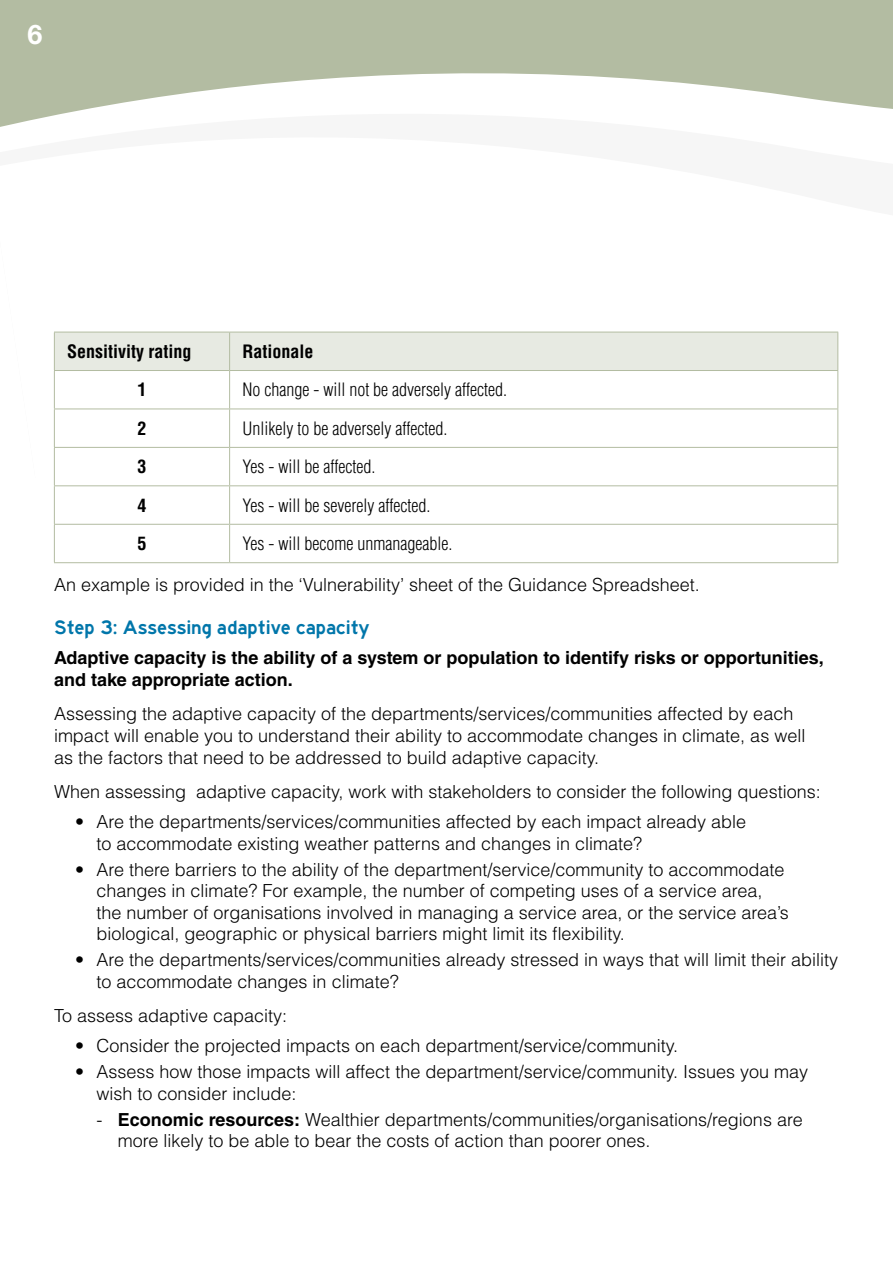
<style>
.page{position:relative;width:893px;height:1263px;background:#fff}
.page>*{position:absolute;margin:0;border:0;box-sizing:border-box;transform-origin:0 0}
.t1{font:700 27px "Helvetica Neue LT Std";color:#fff}
.Main_body{font:300 18px/21.6px "Helvetica LT Std";color:#000}
.Condensed_font{font:300 condensed 18px "Helvetica LT Std";color:#000}
.Main_body-2{font:700 18px/21.6px "Helvetica LT Std";color:#000}
.Condensed_font-2{font:700 condensed 18px "Helvetica LT Std";color:#000}
.Sub_sub_header{font:18px "traffic 04";color:#0076aa}
.s1{font-weight:700}
</style>
<div class="page">
<svg style="left:0;top:0;width:893px;height:485px"></svg>
<div style="left:55px;top:333px;width:782px;height:37px;background:#e7eae2"></div>
<hr style="left:54px;top:332px;width:176px;height:1px;background:#b3bca2">
<hr style="left:54px;top:332px;width:1px;height:38px;background:#b3bca2">
<hr style="left:230px;top:332px;width:608px;height:1px;background:#b3bca2">
<hr style="left:229px;top:332px;width:1px;height:38px;background:#b3bca2">
<hr style="left:837px;top:332px;width:1px;height:38px;background:#b3bca2">
<hr style="left:54px;top:370px;width:176px;height:1px;background:#b3bca2">
<hr style="left:54px;top:371px;width:1px;height:38px;background:#b3bca2">
<hr style="left:230px;top:370px;width:608px;height:1px;background:#b3bca2">
<hr style="left:229px;top:371px;width:1px;height:38px;background:#b3bca2">
<hr style="left:837px;top:371px;width:1px;height:38px;background:#b3bca2">
<hr style="left:54px;top:409px;width:176px;height:1px;background:#b3bca2">
<hr style="left:54px;top:409px;width:1px;height:38px;background:#b3bca2">
<hr style="left:230px;top:409px;width:608px;height:1px;background:#b3bca2">
<hr style="left:229px;top:409px;width:1px;height:38px;background:#b3bca2">
<hr style="left:837px;top:409px;width:1px;height:38px;background:#b3bca2">
<hr style="left:54px;top:447px;width:176px;height:1px;background:#b3bca2">
<hr style="left:54px;top:448px;width:1px;height:37px;background:#b3bca2">
<hr style="left:230px;top:447px;width:608px;height:1px;background:#b3bca2">
<hr style="left:229px;top:448px;width:1px;height:37px;background:#b3bca2">
<hr style="left:837px;top:448px;width:1px;height:37px;background:#b3bca2">
<hr style="left:54px;top:485px;width:176px;height:1px;background:#b3bca2">
<hr style="left:54px;top:486px;width:1px;height:38px;background:#b3bca2">
<hr style="left:230px;top:485px;width:608px;height:1px;background:#b3bca2">
<hr style="left:229px;top:486px;width:1px;height:38px;background:#b3bca2">
<hr style="left:837px;top:486px;width:1px;height:38px;background:#b3bca2">
<hr style="left:54px;top:524px;width:176px;height:1px;background:#b3bca2">
<hr style="left:54px;top:525px;width:1px;height:37px;background:#b3bca2">
<hr style="left:230px;top:524px;width:608px;height:1px;background:#b3bca2">
<hr style="left:229px;top:525px;width:1px;height:37px;background:#b3bca2">
<hr style="left:837px;top:525px;width:1px;height:37px;background:#b3bca2">
<hr style="left:54px;top:562px;width:176px;height:1px;background:#b3bca2">
<hr style="left:230px;top:562px;width:608px;height:1px;background:#b3bca2">
<h1 class="t1" style="left:28px;top:17px;width:17px">6</h1>
<p class="Condensed_font-2" style="left:67px;top:340px;width:126px">Sensitivity rating</p>
<p class="Condensed_font-2" style="left:242px;top:340px;width:73px">Rationale</p>
<p class="Condensed_font-2" style="left:137px;top:378px;width:10px">1</p>
<p class="Condensed_font" style="left:242px;top:378px;width:266px">No change - will not be adversely affected.</p>
<p class="Condensed_font-2" style="left:137px;top:417px;width:10px">2</p>
<p class="Condensed_font" style="left:242px;top:417px;width:206px">Unlikely to be adversely affected.</p>
<p class="Condensed_font-2" style="left:137px;top:455px;width:10px">3</p>
<p class="Condensed_font" style="left:242px;top:455px;width:134px">Yes - will be affected.</p>
<p class="Condensed_font-2" style="left:137px;top:494px;width:10px">4</p>
<p class="Condensed_font" style="left:242px;top:494px;width:189px">Yes - will be severely affected.</p>
<p class="Condensed_font-2" style="left:137px;top:532px;width:10px">5</p>
<p class="Condensed_font" style="left:242px;top:532px;width:211px">Yes - will become unmanageable.</p>
<p class="Main_body" style="left:54px;top:574px;width:647px">An example is provided in the ‘Vulnerability’ sheet of the Guidance Spreadsheet.</p>
<p class="Sub_sub_header" style="left:54px;top:617px;width:317px">Step 3: Assessing adaptive capacity</p>
<p class="Main_body-2" style="left:54px;top:647px;width:771px">Adaptive capacity is the ability of a system or population to identify risks or opportunities, and take appropriate action.</p>
<p class="Main_body" style="left:54px;top:703px;width:753px">Assessing the adaptive capacity of the departments/services/communities affected by each impact will enable you to understand their ability to accommodate changes in climate, as well as the factors that need to be addressed to build adaptive capacity.</p>
<p class="Main_body" style="left:54px;top:780px;width:768px">When assessing adaptive capacity, work with stakeholders to consider the following questions:</p>
<p class="Main_body" style="left:97px;top:811px;width:651px;text-indent:-21px">• Are the departments/services/communities affected by each impact already able to accommodate existing weather patterns and changes in climate?</p>
<p class="Main_body" style="left:97px;top:858px;width:694px;text-indent:-21px">• Are there barriers to the ability of the department/service/community to accommodate changes in climate? For example, the number of competing uses of a service area, the number of organisations involved in managing a service area, or the service area’s biological, geographic or physical barriers might limit its flexibility.</p>
<p class="Main_body" style="left:97px;top:949px;width:743px;text-indent:-21px">• Are the departments/services/communities already stressed in ways that will limit their ability to accommodate changes in climate?</p>
<p class="Main_body" style="left:54px;top:1005px;width:235px">To assess adaptive capacity:</p>
<p class="Main_body" style="left:75px;top:1035px;width:604px">• Consider the projected impacts on each department/service/community.</p>
<p class="Main_body" style="left:97px;top:1061px;width:713px;text-indent:-21px">• Assess how those impacts will affect the department/service/community. Issues you may wish to consider include:</p>
<p class="Main_body" style="left:118px;top:1108px;width:686px;text-indent:-21px">- <span class="s1">Economic resources:</span> Wealthier departments/communities/organisations/regions are more likely to be able to bear the costs of action than poorer ones.</p>
</div>
